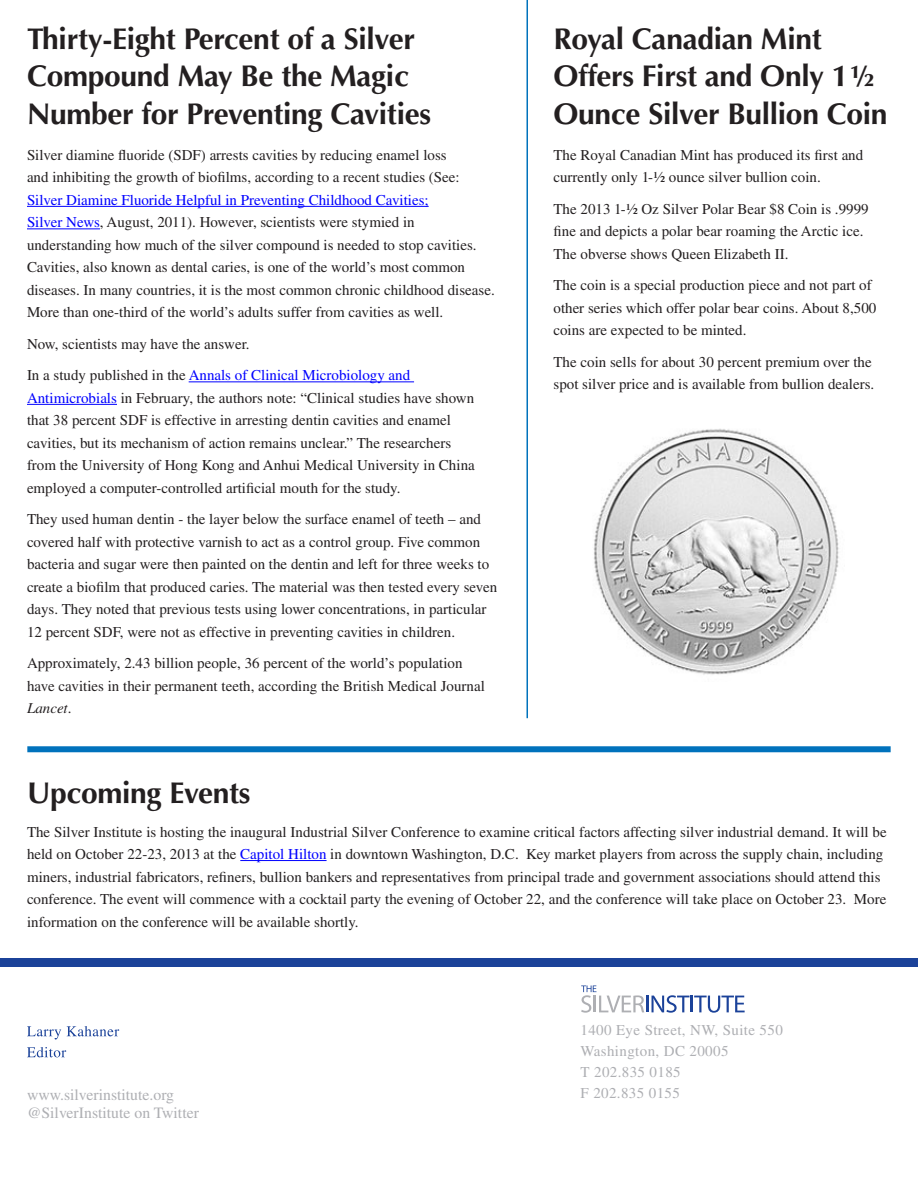
<style>
.page{position:relative;width:918px;height:1188px;background:#fff}
.page>*{position:absolute;margin:0;border:0;box-sizing:border-box;transform-origin:0 0}
.Heads{font:700 30px/37.5px "Optima";letter-spacing:-.01em;color:#231f20}
.t1{font:15.75px "Times";color:#aeafb3}
.Body_Copy{font:15px/22.5px "Times";color:#231f20}
.Captions{font:15px "Times";letter-spacing:.025em;color:#aeafb3}
.s1{color:#00f}
.s2{font-style:italic}
</style>
<div class="page">
<svg style="left:27px;top:1026px;width:34px;height:14px"></svg>
<svg style="left:67px;top:1026px;width:52px;height:10px"></svg>
<svg style="left:27px;top:1047px;width:39px;height:10px"></svg>
<div style="left:0;top:958px;width:918px;height:9px;background:#1b4299"></div>
<svg style="left:581px;top:985px;width:164px;height:28px"></svg>
<hr style="left:240px;top:860px;width:87px;height:1px;background:#00f">
<div style="left:27px;top:746px;width:864px;height:6px;background:#0072bc"></div>
<hr style="left:27px;top:206px;width:402px;height:1px;background:#00f">
<hr style="left:27px;top:228px;width:73px;height:1px;background:#00f">
<hr style="left:189px;top:381px;width:225px;height:1px;background:#00f">
<hr style="left:27px;top:404px;width:90px;height:1px;background:#00f">
<hr style="left:526px;top:0;width:2px;height:718px;background:#0072bc">
<img style="left:594px;top:429px;width:245px;height:246px">
<p class="Heads" style="left:27px;top:20px;width:406px">Thirty-Eight Percent of a Silver<br>Compound May Be the Magic<br>Number for Preventing Cavities</p>
<p class="Body_Copy" style="left:27px;top:144px;width:469px">Silver diamine fluoride (SDF) arrests cavities by reducing enamel loss<br>and inhibiting the growth of biofilms, according to a recent studies (See:<br><span class="s1">Silver Diamine Fluoride Helpful in Preventing Childhood Cavities;<br>Silver News</span>, August, 2011). However, scientists were stymied in understanding how much of the silver compound is needed to stop cavities.<br>Cavities, also known as dental caries, is one of the world’s most common diseases. In many countries, it is the most common chronic childhood disease.<br>More than one-third of the world’s adults suffer from cavities as well.</p>
<p class="Body_Copy" style="left:27px;top:333px;width:224px">Now, scientists may have the answer.</p>
<p class="Body_Copy" style="left:27px;top:364px;width:449px">In a study published in the <span class="s1">Annals of Clinical Microbiology and Antimicrobials</span> in February, the authors note: “Clinical studies have shown that 38 percent SDF is effective in arresting dentin cavities and enamel cavities, but its mechanism of action remains unclear.” The researchers from the University of Hong Kong and Anhui Medical University in China employed a computer-controlled artificial mouth for the study.</p>
<p class="Body_Copy" style="left:27px;top:508px;width:472px">They used human dentin - the layer below the surface enamel of teeth – and covered half with protective varnish to act as a control group. Five common bacteria and sugar were then painted on the dentin and left for three weeks to create a biofilm that produced caries. The material was then tested every seven days. They noted that previous tests using lower concentrations, in particular 12 percent SDF, were not as effective in preventing cavities in children.</p>
<p class="Body_Copy" style="left:27px;top:652px;width:459px">Approximately, 2.43 billion people, 36 percent of the world’s population have cavities in their permanent teeth, according the British Medical Journal<br><span class="s2">Lancet</span>.</p>
<p class="Heads" style="left:554px;top:20px;width:336px">Royal Canadian Mint<br>Offers First and Only 1 ½<br>Ounce Silver Bullion Coin</p>
<p class="Body_Copy" style="left:554px;top:144px;width:311px">The Royal Canadian Mint has produced its first and currently only 1-½ ounce silver bullion coin.</p>
<p class="Body_Copy" style="left:554px;top:198px;width:317px">The 2013 1-½ Oz Silver Polar Bear $8 Coin is .9999 fine and depicts a polar bear roaming the Arctic ice.<br>The obverse shows Queen Elizabeth II.</p>
<p class="Body_Copy" style="left:554px;top:274px;width:324px">The coin is a special production piece and not part of other series which offer polar bear coins. About 8,500 coins are expected to be minted.</p>
<p class="Body_Copy" style="left:554px;top:351px;width:322px">The coin sells for about 30 percent premium over the spot silver price and is available from bullion dealers.</p>
<p class="Heads" style="left:27px;top:775px;width:225px">Upcoming Events</p>
<p class="Body_Copy" style="left:27px;top:820px;width:861px">The Silver Institute is hosting the inaugural Industrial Silver Conference to examine critical factors affecting silver industrial demand. It will be held on October 22-23, 2013 at the <span class="s1">Capitol Hilton</span> in downtown Washington, D.C. Key market players from across the supply chain, including miners, industrial fabricators, refiners, bullion bankers and representatives from principal trade and government associations should attend this conference. The event will commence with a cocktail party the evening of October 22, and the conference will take place on October 23. More information on the conference will be available shortly.</p>
<p class="t1" style="left:27px;top:1085px;width:149px">www.silverinstitute.org</p>
<p class="t1" style="left:27px;top:1104px;width:173px">@SilverInstitute on Twitter</p>
<p class="Captions" style="left:580px;top:1022px;width:204px">1400 Eye Street, NW, Suite 550</p>
<p class="Captions" style="left:580px;top:1043px;width:150px">Washington, DC 20005</p>
<p class="Captions" style="left:580px;top:1064px;width:102px">T 202.835 0185</p>
<p class="Captions" style="left:580px;top:1085px;width:101px">F 202.835 0155</p>
</div>
